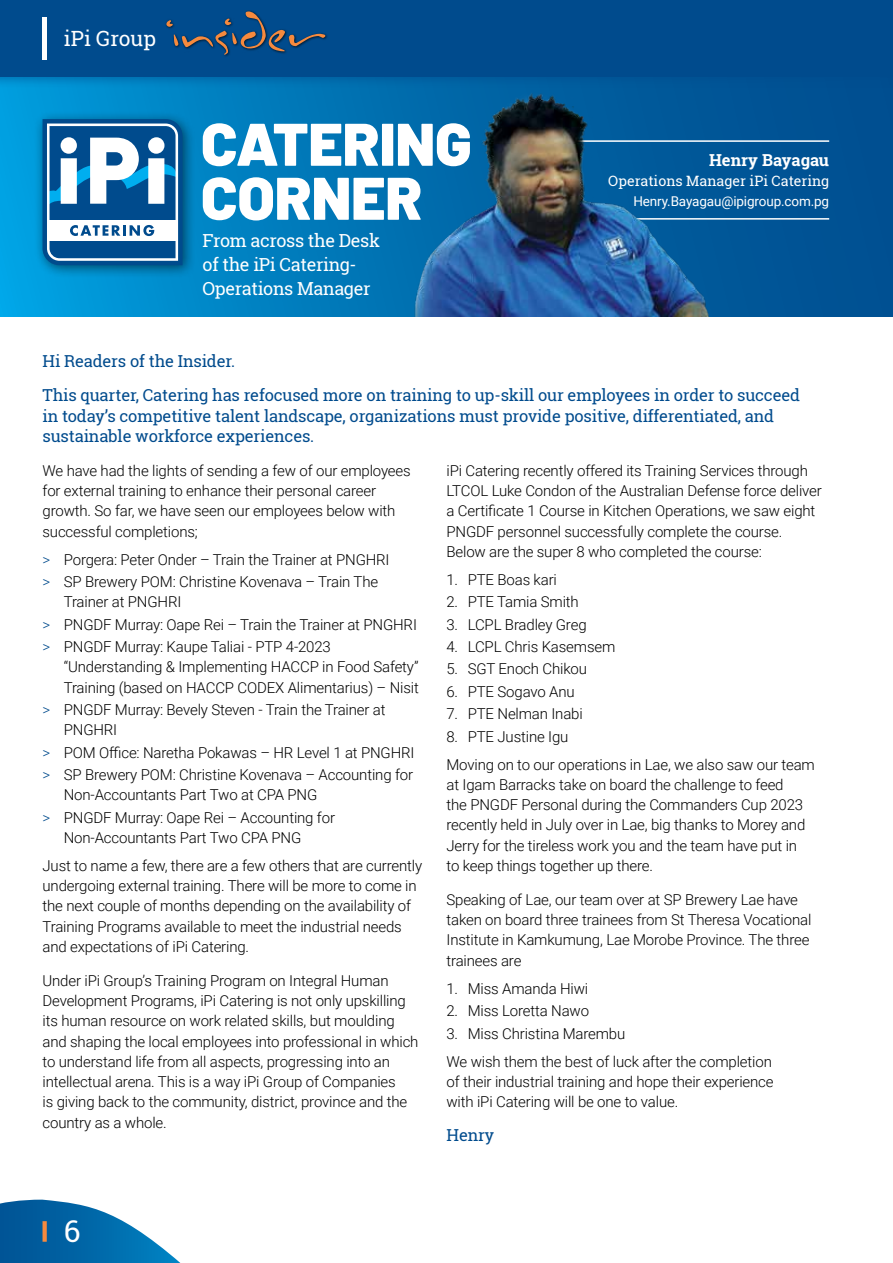
<style>
.page{position:relative;width:893px;height:1263px;background:#fff}
.page>*{position:absolute;margin:0;border:0;box-sizing:border-box;transform-origin:0 0}
.t1{font:900 60px/54px "Barlow";color:#fff}
.t2{font:30px "Roboto Slab";color:#fff}
.t3{font:21px "Roboto Slab";color:#fff}
.t4{font:18px/24px "Roboto Slab";letter-spacing:-.02em;color:#fff}
.t5{font:16.5px/33.9px "Roboto Slab";letter-spacing:-.01em;color:#004b8d}
.t6{font:700 16.5px "Roboto Slab";color:#fff}
.t7{font:300 15px/20.2px "Roboto";letter-spacing:-.01em;color:#000}
.t8{font:14.25px "Roboto Slab";color:#fff}
.t9{font:13.5px "Roboto";letter-spacing:-.01em;color:#fff}
.s1{color:#004b8d}
</style>
<div class="page">
<svg style="left:0;top:89px;width:893px;height:227px;background:#006fb0"></svg>
<svg style="left:0;top:1199px;width:181px;height:64px"></svg>
<div style="left:0;top:0;width:893px;height:89px;background:#004b8d;opacity:.5"></div>
<div style="left:0;top:0;width:893px;height:77px;background:#004b8d"></div>
<div style="left:887px;top:0;width:6px;height:89px;background:#004b8d"></div>
<svg style="left:166px;top:11px;width:159px;height:44px"></svg>
<svg style="left:43px;top:1221px;width:4px;height:21px"></svg>
<hr style="left:43px;top:17px;width:4px;height:43px;background:#fff">
<div style="left:34px;top:110px;width:162px;height:169px;background:#000;opacity:.5"></div>
<svg style="left:43px;top:119px;width:140px;height:146px"></svg>
<hr style="left:546px;top:140px;width:283px;height:2px;background:#fff">
<hr style="left:546px;top:218px;width:283px;height:2px;background:#fff">
<img style="left:408px;top:77px;width:301px;height:239px">
<h3 class="t3" style="left:64px;top:24px;width:94px">iPi Group</h3>
<h1 class="t1" style="left:201px;top:113px;width:272px">CATERING<br>CORNER</h1>
<p class="t4" style="left:203px;top:228px;width:179px">From across the Desk of the iPi Catering-<br>Operations Manager</p>
<p class="t6" style="left:709px;top:148px;width:122px">Henry Bayagau</p>
<p class="t8" style="left:608px;top:171px;width:222px">Operations Manager iPi Catering</p>
<p class="t9" style="left:633px;top:192px;width:197px">Henry.Bayagau@ipigroup.com.pg</p>
<p class="t5" style="left:43px;top:344px;width:759px">Hi Readers of the Insider.<br>This quarter, Catering has refocused more on training to up-skill our employees in order to succeed</p>
<p class="t5" style="left:43px;top:405px;width:733px;line-height:20.2px">in today’s competitive talent landscape, organizations must provide positive, differentiated, and sustainable workforce experiences.</p>
<p class="t7" style="left:43px;top:460px;width:370px">We have had the lights of sending a few of our employees for external training to enhance their personal career growth. So far, we have seen our employees below with successful completions;</p>
<p class="t7" style="left:43px;top:548px;width:349px;line-height:22.4px"><span class="s1">&gt;</span> Porgera: Peter Onder – Train the Trainer at PNGHRI <span class="s1">&gt;</span> SP Brewery POM: Christine Kovenava – Train The</p>
<p class="t7" style="left:43px;top:590px;width:376px;line-height:22.4px;text-indent:21px">Trainer at PNGHRI<br><span class="s1">&gt;</span> PNGDF Murray: Oape Rei – Train the Trainer at PNGHRI <span class="s1">&gt;</span> PNGDF Murray: Kaupe Taliai - PTP 4-2023</p>
<p class="t7" style="left:64px;top:656px;width:357px">“Understanding &amp; Implementing HACCP in Food Safety”<br>Training (based on HACCP CODEX Alimentarius) – Nisit</p>
<p class="t7" style="left:64px;top:699px;width:323px;text-indent:-21px"><span class="s1">&gt;</span> PNGDF Murray: Bevely Steven - Train the Trainer at<br>PNGHRI</p>
<p class="t7" style="left:43px;top:740px;width:374px;line-height:22.4px"><span class="s1">&gt;</span> POM Office: Naretha Pokawas – HR Level 1 at PNGHRI <span class="s1">&gt;</span> SP Brewery POM: Christine Kovenava – Accounting for</p>
<p class="t7" style="left:43px;top:783px;width:294px;line-height:22.4px;text-align:center">Non-Accountants Part Two at CPA PNG<br><span class="s1">&gt;</span> PNGDF Murray: Oape Rei – Accounting for</p>
<p class="t7" style="left:43px;top:823px;width:381px;line-height:28.2px;text-indent:21px">Non-Accountants Part Two CPA PNG<br>Just to name a few, there are a few others that are currently</p>
<p class="t7" style="left:43px;top:875px;width:376px">undergoing external training. There will be more to come in the next couple of months depending on the availability of Training Programs available to meet the industrial needs and expectations of iPi Catering.</p>
<p class="t7" style="left:43px;top:970px;width:378px">Under iPi Group’s Training Program on Integral Human Development Programs, iPi Catering is not only upskilling its human resource on work related skills, but moulding and shaping the local employees into professional in which to understand life from all aspects, progressing into an intellectual arena. This is a way iPi Group of Companies<br>is giving back to the community, district, province and the country as a whole.</p>
<p class="t7" style="left:446px;top:460px;width:377px">iPi Catering recently offered its Training Services through LTCOL Luke Condon of the Australian Defense force deliver a Certificate 1 Course in Kitchen Operations, we saw eight PNGDF personnel successfully complete the course.<br>Below are the super 8 who completed the course:</p>
<p class="t7" style="left:446px;top:569px;width:112px">1. PTE Boas kari</p>
<p class="t7" style="left:446px;top:591px;width:134px">2. PTE Tamia Smith</p>
<p class="t7" style="left:446px;top:614px;width:142px">3. LCPL Bradley Greg</p>
<p class="t7" style="left:446px;top:636px;width:170px">4. LCPL Chris Kasemsem</p>
<p class="t7" style="left:446px;top:658px;width:142px">5. SGT Enoch Chikou</p>
<p class="t7" style="left:446px;top:681px;width:130px">6. PTE Sogavo Anu</p>
<p class="t7" style="left:446px;top:703px;width:138px">7. PTE Nelman Inabi</p>
<p class="t7" style="left:446px;top:722px;width:370px;line-height:28.2px">8. PTE Justine Igu<br>Moving on to our operations in Lae, we also saw our team</p>
<p class="t7" style="left:446px;top:774px;width:360px">at Igam Barracks take on board the challenge to feed the PNGDF Personal during the Commanders Cup 2023 recently held in July over in Lae, big thanks to Morey and Jerry for the tireless work you and the team have put in to keep things together up there.</p>
<p class="t7" style="left:446px;top:889px;width:366px">Speaking of Lae, our team over at SP Brewery Lae have taken on board three trainees from St Theresa Vocational Institute in Kamkumung, Lae Morobe Province. The three trainees are</p>
<p class="t7" style="left:446px;top:978px;width:143px">1. Miss Amanda Hiwi</p>
<p class="t7" style="left:446px;top:1000px;width:144px">2. Miss Loretta Nawo</p>
<p class="t7" style="left:446px;top:1018px;width:327px;line-height:28.2px">3. Miss Christina Marembu<br>We wish them the best of luck after the completion</p>
<p class="t7" style="left:446px;top:1071px;width:329px">of their industrial training and hope their experience with iPi Catering will be one to value.</p>
<p class="t5" style="left:446px;top:1118px;width:49px">Henry</p>
<h2 class="t2" style="left:64px;top:1210px;width:18px">6</h2>
</div>
